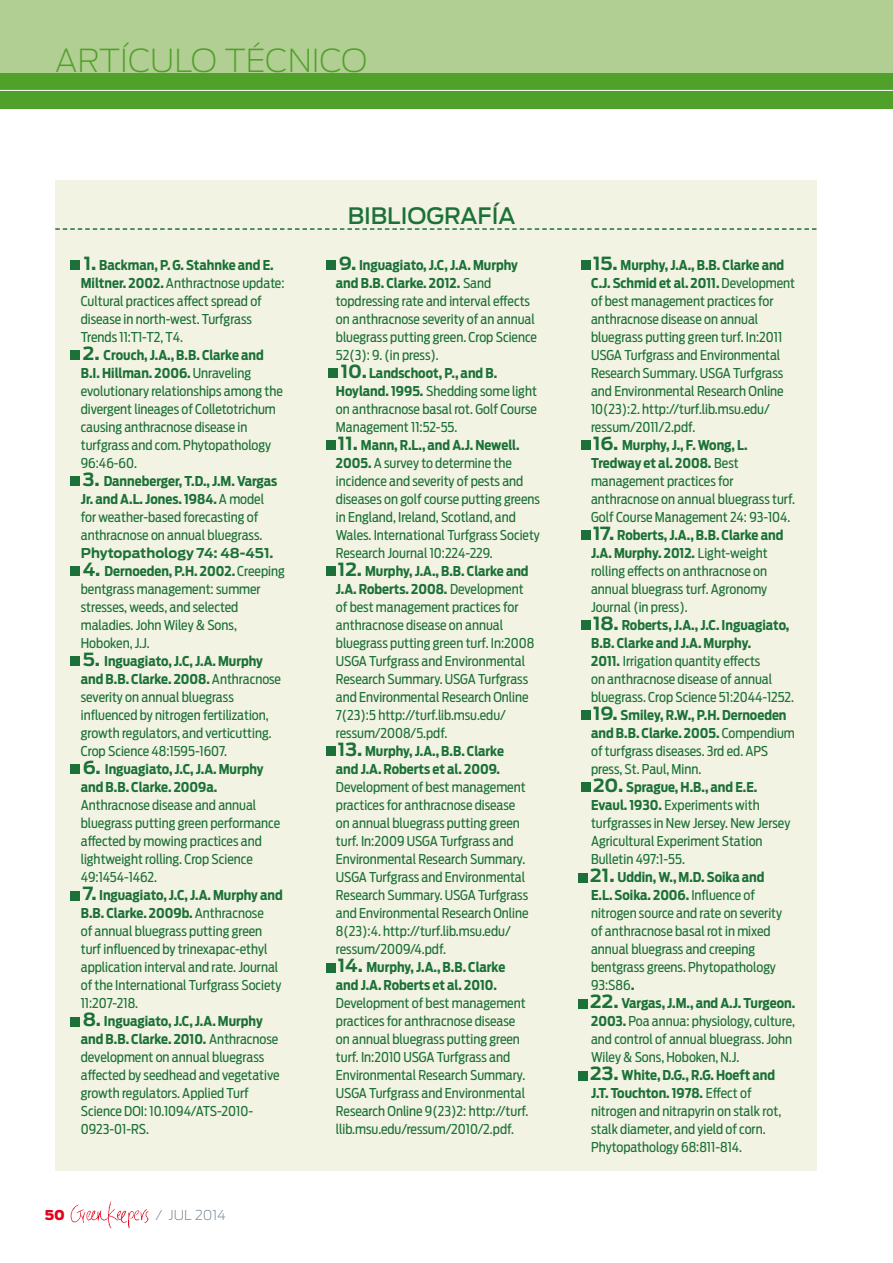
<style>
.page{position:relative;width:893px;height:1263px;background:#fff}
.page>*{position:absolute;margin:0;border:0;box-sizing:border-box;transform-origin:0 0}
.t1{font:200 31.5px "Antenna";color:#50a129}
.t2{font:500 22.5px "Antenna";color:#1b7137}
.t3{font:13.5px/18px "Antenna Cond";color:#1b7137}
.t4{font:700 13.5px/18px "Antenna Cond";color:#1b7137}
.t5{font:700 13.5px "Antenna";color:#1b7137}
.t6{font:200 13.5px "Antenna";color:#697c86}
.t7{font:900 13.5px "Antenna";color:#e2001a}
.s1{font-family:"Antenna";font-weight:700;font-size:18px}
.s2{font-weight:700}
.s3{font-family:"Antenna";font-size:18px}
.s4{font-family:"Antenna";font-weight:700}
</style>
<div class="page">
<img style="left:70px;top:1201px;width:79px;height:28px">
<div style="left:0;top:0;width:893px;height:108px;background:#50a129"></div>
<div style="left:0;top:0;width:893px;height:72px;background:#b1ce93"></div>
<hr style="left:0;top:90px;width:893px;height:1px;background:#fff">
<div style="left:55px;top:180px;width:761px;height:990px;background:#f3f3e3"></div>
<div style="left:71px;top:261px;width:9px;height:9px;background:#1b7137"></div>
<div style="left:71px;top:351px;width:9px;height:9px;background:#1b7137"></div>
<div style="left:71px;top:477px;width:9px;height:9px;background:#1b7137"></div>
<div style="left:71px;top:567px;width:9px;height:9px;background:#1b7137"></div>
<div style="left:71px;top:657px;width:9px;height:9px;background:#1b7137"></div>
<div style="left:71px;top:765px;width:9px;height:9px;background:#1b7137"></div>
<div style="left:71px;top:891px;width:9px;height:9px;background:#1b7137"></div>
<div style="left:71px;top:1017px;width:9px;height:9px;background:#1b7137"></div>
<div style="left:326px;top:261px;width:9px;height:9px;background:#1b7137"></div>
<div style="left:329px;top:369px;width:9px;height:9px;background:#1b7137"></div>
<div style="left:326px;top:441px;width:9px;height:9px;background:#1b7137"></div>
<div style="left:326px;top:567px;width:9px;height:9px;background:#1b7137"></div>
<div style="left:326px;top:747px;width:9px;height:9px;background:#1b7137"></div>
<div style="left:326px;top:963px;width:9px;height:9px;background:#1b7137"></div>
<div style="left:581px;top:261px;width:9px;height:9px;background:#1b7137"></div>
<div style="left:581px;top:441px;width:9px;height:9px;background:#1b7137"></div>
<div style="left:581px;top:531px;width:9px;height:9px;background:#1b7137"></div>
<div style="left:581px;top:621px;width:9px;height:9px;background:#1b7137"></div>
<div style="left:581px;top:711px;width:9px;height:9px;background:#1b7137"></div>
<div style="left:581px;top:783px;width:9px;height:9px;background:#1b7137"></div>
<div style="left:578px;top:873px;width:9px;height:9px;background:#1b7137"></div>
<div style="left:578px;top:999px;width:9px;height:9px;background:#1b7137"></div>
<div style="left:578px;top:1071px;width:9px;height:9px;background:#1b7137"></div>
<svg style="left:55px;top:228px;width:761px;height:2px"></svg>
<h1 class="t1" style="left:55px;top:42px;width:231px">ARTÍCULO TÉCNICO</h1>
<p class="t3" style="left:81px;top:256px;width:205px"><span class="s1">1.</span> <span class="s2">Backman, P. G. Stahnke and E.<br>Miltner. 2002.</span> Anthractnose update:<br>Cultural practices affect spread of disease in north-west. Turfgrass<br>Trends 11:T1-T2, T4.</p>
<p class="t3" style="left:81px;top:346px;width:204px"><span class="s1">2.</span> <span class="s2">Crouch, J.A., B.B. Clarke and<br>B.I. Hillman. 2006.</span> Unraveling evolutionary relationships among the divergent lineages of Colletotrichum causing anthracnose disease in turfgrass and com. Phytopathology<br>96:46-60.</p>
<p class="t3" style="left:81px;top:472px;width:198px"><span class="s1">3.</span> <span class="s2">Danneberger, T.D., J.M. Vargas Jr. and A.L. Jones. 1984.</span> A model for weather-based forecasting of anthracnose on annual bluegrass.</p>
<p class="t5" style="left:81px;top:545px;width:194px">Phytopathology 74: 48-451.</p>
<p class="t3" style="left:81px;top:562px;width:205px"><span class="s1">4.</span> <span class="s2">Dernoeden, P.H. 2002.</span> Creeping bentgrass management: summer stresses, weeds, and selected maladies. John Wiley &amp; Sons,<br>Hoboken, J.J.</p>
<p class="t3" style="left:81px;top:652px;width:202px"><span class="s1">5.</span> <span class="s2">Inguagiato, J.C, J.A. Murphy and B.B. Clarke. 2008.</span> Anthracnose severity on annual bluegrass influenced by nitrogen fertilization, growth regulators, and verticutting.<br>Crop Science 48:1595-1607.</p>
<p class="t4" style="left:81px;top:760px;width:184px"><span class="s3">6.</span> Inguagiato, J.C, J.A. Murphy and B.B. Clarke. 2009a.</p>
<p class="t3" style="left:81px;top:796px;width:201px">Anthracnose disease and annual bluegrass putting green performance affected by mowing practices and lightweight rolling. Crop Science<br>49:1454-1462.</p>
<p class="t3" style="left:81px;top:886px;width:203px"><span class="s1">7.</span> <span class="s2">Inguagiato, J.C, J.A. Murphy and B.B. Clarke. 2009b.</span> Anthracnose<br>of annual bluegrass putting green turf influenced by trinexapac-ethyl application interval and rate. Journal of the International Turfgrass Society 11:207-218.</p>
<p class="t3" style="left:81px;top:1012px;width:200px"><span class="s1">8.</span> <span class="s2">Inguagiato, J.C, J.A. Murphy and B.B. Clarke. 2010.</span> Anthracnose development on annual bluegrass affected by seedhead and vegetative growth regulators. Applied Turf<br>Science DOI: 10.1094/ATS-2010-<br>0923-01-RS.</p>
<p class="t7" style="left:45px;top:1207px;width:22px">50</p>
<p class="t6" style="left:156px;top:1207px;width:72px">/ JUL 2014</p>
<h2 class="t2" style="left:348px;top:202px;width:78px">BIBLIOGRAF</h2>
<h2 class="t2" style="left:492px;top:202px;width:22px">ÍA</h2>
<p class="t3" style="left:336px;top:256px;width:202px"><span class="s1">9.</span> <span class="s2">Inguagiato, J.C, J.A. Murphy and B.B. Clarke. 2012.</span> Sand topdressing rate and interval effects on anthracnose severity of an annual bluegrass putting green. Crop Science<br>52(3): 9. (in press).</p>
<p class="t3" style="left:336px;top:364px;width:203px;text-indent:5px"><span class="s1">10.</span> <span class="s2">Landschoot, P., and B.<br>Hoyland. 1995.</span> Shedding some light on anthracnose basal rot. Golf Course<br>Management 11:52-55.</p>
<p class="t3" style="left:336px;top:436px;width:206px"><span class="s1">11.</span> <span class="s2">Mann, R.L., and A.J. Newell.<br>2005.</span> A survey to determine the incidence and severity of pests and diseases on golf course putting greens in England, Ireland, Scotland, and Wales. International Turfgrass Society Research Journal 10:224-229.</p>
<p class="t3" style="left:336px;top:562px;width:200px"><span class="s1">12.</span> <span class="s2">Murphy, J.A., B.B. Clarke and J.A. Roberts. 2008.</span> Development of best management practices for anthracnose disease on annual bluegrass putting green turf. In:2008<br>USGA Turfgrass and Environmental Research Summary. USGA Turfgrass and Environmental Research Online 7(23):5 http://turf.lib.msu.edu/ ressum/2008/5.pdf.</p>
<p class="t4" style="left:336px;top:742px;width:170px"><span class="s3">13.</span> Murphy, J.A., B.B. Clarke and J.A. Roberts et al. 2009.</p>
<p class="t3" style="left:336px;top:778px;width:194px">Development of best management practices for anthracnose disease on annual bluegrass putting green turf. In:2009 USGA Turfgrass and Environmental Research Summary.<br>USGA Turfgrass and Environmental Research Summary. USGA Turfgrass and Environmental Research Online 8(23):4. http://turf.lib.msu.edu/ ressum/2009/4.pdf.</p>
<p class="t4" style="left:336px;top:958px;width:171px"><span class="s3">14.</span> Murphy, J.A., B.B. Clarke and J.A. Roberts et al. 2010.</p>
<p class="t3" style="left:336px;top:994px;width:194px">Development of best management practices for anthracnose disease on annual bluegrass putting green turf. In:2010 USGA Turfgrass and Environmental Research Summary.<br>USGA Turfgrass and Environmental Research Online 9(23)2: http://turf. llib.msu.edu/ressum/2010/2.pdf.</p>
<p class="t3" style="left:591px;top:256px;width:206px"><span class="s1">15.</span> <span class="s2">Murphy, J.A., B.B. Clarke and C.J. Schmid et al. 2011.</span> Development of best management practices for anthracnose disease on annual bluegrass putting green turf. In:2011<br>USGA Turfgrass and Environmental Research Summary. USGA Turfgrass and Environmental Research Online 10(23):2. http://turf.lib.msu.edu/ ressum/2011/2.pdf.</p>
<p class="t3" style="left:591px;top:436px;width:206px"><span class="s1">16.</span> <span class="s2">Murphy, J., F. Wong, L.<br>Tredway et al. 2008.</span> Best management practices for anthracnose on annual bluegrass turf.<br>Golf Course Management 24: 93-104.</p>
<p class="t3" style="left:591px;top:526px;width:194px"><span class="s1">17.</span> <span class="s2">Roberts, J.A., B.B. Clarke and<br>J.A. Murphy. 2012.</span> Light-weight rolling effects on anthracnose on annual bluegrass turf. Agronomy<br>Journal (in press).</p>
<p class="t3" style="left:591px;top:616px;width:205px"><span class="s1">18.</span> <span class="s2">Roberts, J.A., J.C. Inguagiato, B.B. Clarke and J.A. Murphy.<br>2011.</span> Irrigation quantity effects<br>on anthracnose disease of annual bluegrass. Crop Science 51:2044-1252.</p>
<p class="t3" style="left:591px;top:706px;width:205px"><span class="s1">19.</span> <span class="s2">Smiley, R.W., P.H. Dernoeden and B.B. Clarke. 2005.</span> Compendium of turfgrass diseases. 3rd ed. APS press, St. Paul, Minn.</p>
<p class="t3" style="left:591px;top:778px;width:201px"><span class="s1">20.</span> <span class="s2">Sprague, H.B., and E.E.<br>Evaul. 1930.</span> Experiments with turfgrasses in New Jersey. New Jersey<br>Agricultural Experiment Station<br>Bulletin 497:1-55.</p>
<p class="t3" style="left:590px;top:868px;width:193px"><span class="s1">21.</span> <span class="s2">Uddin, W., M.D. Soika and<br>E.L. Soika. 2006.</span> Influence of nitrogen source and rate on severity of anthracnose basal rot in mixed annual bluegrass and creeping bentgrass greens. Phytopathology<br>93:S86<span class="s4">.</span></p>
<p class="t3" style="left:590px;top:994px;width:207px"><span class="s1">22.</span> <span class="s2">Vargas, J.M., and A.J. Turgeon.<br>2003.</span> Poa annua: physiology, culture, and control of annual bluegrass. John Wiley &amp; Sons, Hoboken, N.J.</p>
<p class="t3" style="left:590px;top:1066px;width:193px"><span class="s1">23.</span> <span class="s2">White, D.G., R.G. Hoeft and<br>J.T. Touchton. 1978.</span> Effect of nitrogen and nitrapyrin on stalk rot, stalk diameter, and yield of corn.<br>Phytopathology 68:811-814.</p>
</div>
